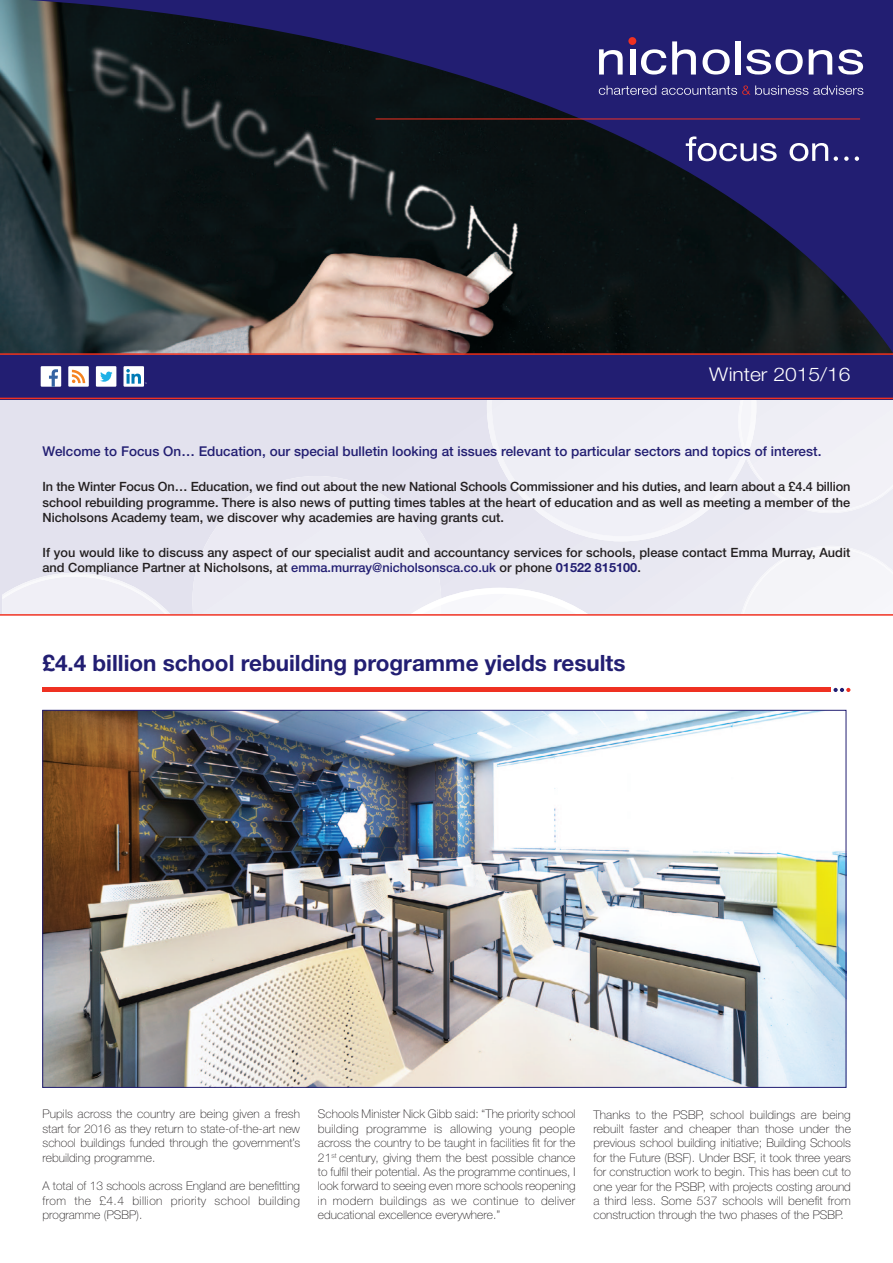
<style>
.page{position:relative;width:893px;height:1263px;background:#fff}
.page>*{position:absolute;margin:0;border:0;box-sizing:border-box;transform-origin:0 0}
.t1{font:700 22.5px "Helvetica Neue";color:#221e72}
.t2{font:300 18.9px "Helvetica Neue";color:#fff;scale:1.11 1}
.t3{font:500 13.5px "Helvetica Neue";letter-spacing:.005em;color:#221e72}
.t4{font:500 12.75px/15.3px "Helvetica Neue";color:#231f20;text-align:justify}
.t5{font:100 12px/14.4px "Helvetica Neue";letter-spacing:.005em;color:#231f20;text-align:justify}
.s1{color:#221e72}
.s2{font-weight:700;color:#221e72}
</style>
<div class="page">
<div style="left:0;top:399px;width:192px;height:215px;background:#e3e2ee"></div>
<svg style="left:2px;top:573px;width:169px;height:41px"></svg>
<svg style="left:192px;top:399px;width:701px;height:215px"></svg>
<div style="left:0;top:353px;width:893px;height:46px;background:#221e72"></div>
<hr style="left:0;top:614px;width:893px;height:2px;background:#ef3122">
<hr style="left:0;top:398px;width:893px;height:1px;background:#ef3122">
<svg style="left:0;top:0;width:893px;height:353px;background:#26293e"></svg>
<svg style="left:599px;top:49px;width:24px;height:26px"></svg>
<div style="left:630px;top:49px;width:5px;height:26px;background:#fff"></div>
<svg style="left:641px;top:49px;width:25px;height:26px"></svg>
<svg style="left:672px;top:41px;width:24px;height:34px"></svg>
<svg style="left:702px;top:49px;width:28px;height:26px"></svg>
<div style="left:735px;top:41px;width:5px;height:34px;background:#fff"></div>
<svg style="left:746px;top:49px;width:57px;height:26px"></svg>
<svg style="left:809px;top:49px;width:23px;height:26px"></svg>
<svg style="left:838px;top:49px;width:25px;height:26px"></svg>
<div style="left:628px;top:37px;width:8px;height:8px;background:#ef3122;border-radius:50%"></div>
<svg style="left:599px;top:85px;width:57px;height:10px"></svg>
<svg style="left:662px;top:85px;width:201px;height:10px;background:#504a8c"></svg>
<hr style="left:376px;top:119px;width:484px;height:1px;background:#ef3122">
<svg style="left:686px;top:136px;width:91px;height:25px"></svg>
<svg style="left:790px;top:143px;width:38px;height:18px"></svg>
<svg style="left:834px;top:156px;width:4px;height:5px"></svg>
<svg style="left:844px;top:156px;width:5px;height:5px"></svg>
<svg style="left:855px;top:156px;width:4px;height:5px"></svg>
<hr style="left:0;top:353px;width:893px;height:2px;background:#ef3122">
<hr style="left:43px;top:688px;width:807px;height:4px;background:#ef3122">
<div style="left:123px;top:366px;width:21px;height:21px;background:#fff"></div>
<svg style="left:126px;top:369px;width:21px;height:15px"></svg>
<div style="left:41px;top:366px;width:20px;height:21px;background:#fff"></div>
<svg style="left:49px;top:369px;width:9px;height:18px"></svg>
<div style="left:68px;top:366px;width:21px;height:21px;background:#fff"></div>
<svg style="left:72px;top:370px;width:13px;height:13px"></svg>
<div style="left:96px;top:366px;width:20px;height:21px;background:#fff"></div>
<svg style="left:100px;top:372px;width:13px;height:10px"></svg>
<img style="left:45px;top:712px;width:799px;height:373px">
<p class="t2" style="left:709px;top:362px;width:129px">Winter 2015/16</p>
<p class="t3" style="left:43px;top:444px;width:780px">Welcome to Focus On… Education, our special bulletin looking at issues relevant to particular sectors and topics of interest.</p>
<p class="t4" style="left:43px;top:479px;width:809px">In the Winter Focus On… Education, we find out about the new National Schools Commissioner and his duties, and learn about a £4.4 billion school rebuilding programme. There is also news of putting times tables at the heart of education and as well as meeting a member of the Nicholsons Academy team, we discover why academies are having grants cut.</p>
<p class="t4" style="left:43px;top:544px;width:809px">If you would like to discuss any aspect of our specialist audit and accountancy services for schools, please contact Emma Murray, Audit and Compliance Partner at Nicholsons, at <span class="s1">emma.murray@nicholsonsca.co.uk</span> or phone <span class="s2">01522 815100</span>.</p>
<p class="t1" style="left:43px;top:649px;width:585px">£4.4 billion school rebuilding programme yields results</p>
<p class="t5" style="left:43px;top:1107px;width:259px">Pupils across the country are being given a fresh start for 2016 as they return to state-of-the-art new school buildings funded through the government’s rebuilding programme.</p>
<p class="t5" style="left:43px;top:1179px;width:259px">A total of 13 schools across England are benefitting from the £4.4 billion priority school building programme (PSBP).</p>
<p class="t5" style="left:318px;top:1107px;width:259px">Schools Minister Nick Gibb said: “The priority school building programme is allowing young people across the country to be taught in facilities fit for the 21<sup>st</sup> century, giving them the best possible chance to fulfil their potential. As the programme continues, I look forward to seeing even more schools reopening in modern buildings as we continue to deliver educational excellence everywhere.”</p>
<p class="t5" style="left:593px;top:1107px;width:259px">Thanks to the PSBP, school buildings are being rebuilt faster and cheaper than those under the previous school building initiative; Building Schools for the Future (BSF). Under BSF, it took three years for construction work to begin. This has been cut to one year for the PSBP, with projects costing around a third less. Some 537 schools will benefit from construction through the two phases of the PSBP.</p>
</div>
